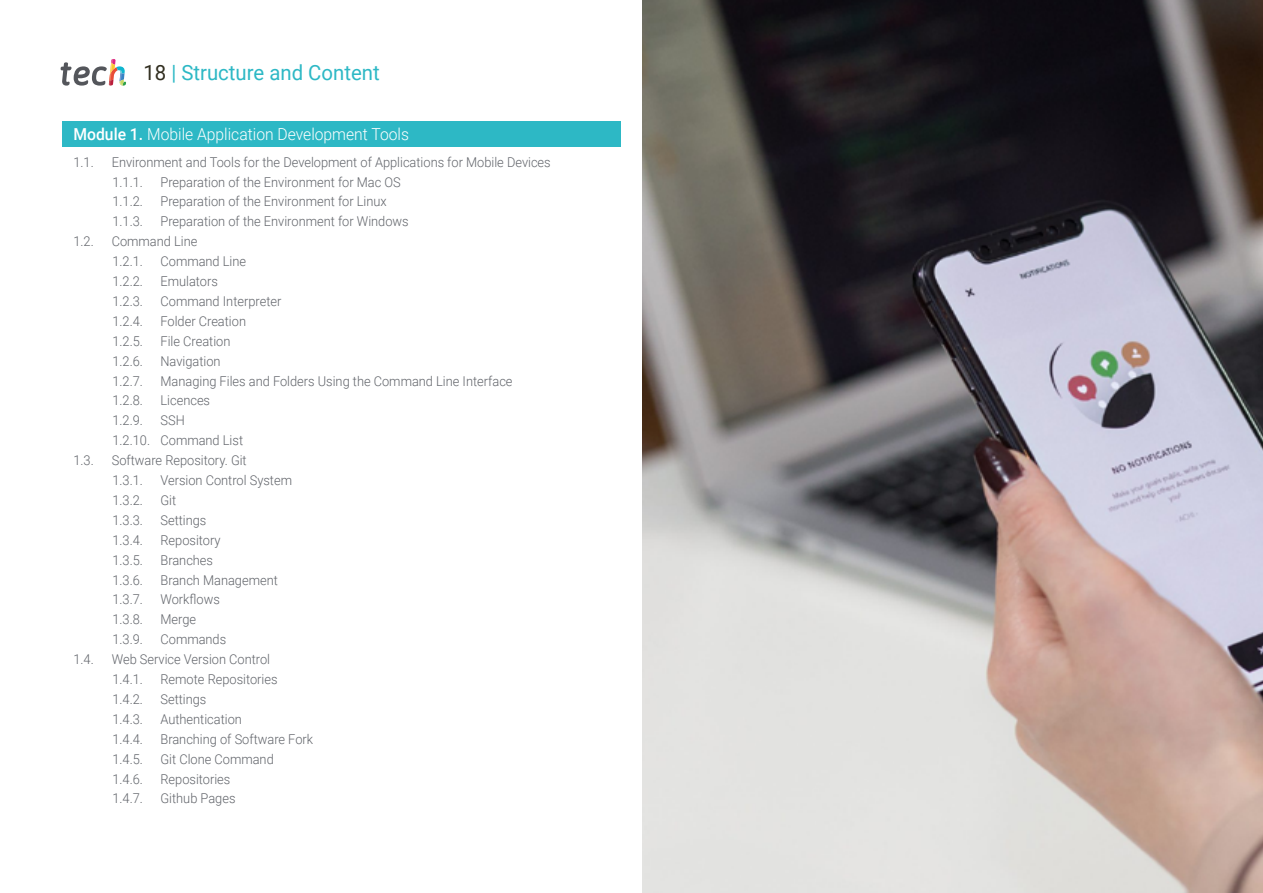
<style>
.page{position:relative;width:1263px;height:893px;background:#fff}
.page>*{position:absolute;margin:0;border:0;box-sizing:border-box;transform-origin:0 0}
.t1{font:21px "Roboto";color:#2db8c5}
.t2{font:300 16.5px "Roboto";color:#fff;scale:.95 1}
.t3{font:300 13.5px/20px "Roboto";color:#61646a;scale:.95 1}
.s1{color:#312e20}
.s2{font-weight:500}
</style>
<div class="page">
<svg style="left:61px;top:59px;width:65px;height:27px"></svg>
<img style="left:642px;top:0;width:621px;height:893px">
<div style="left:62px;top:121px;width:559px;height:25px;background:#2db8c5"></div>
<h1 class="t1" style="left:144px;top:57px;width:238px"><span class="s1">18</span> | Structure and Content</h1>
<p class="t2" style="left:73px;top:123px;width:355px"><span class="s2">Module 1.</span> Mobile Application Development Tools</p>
<p class="t3" style="left:73px;top:151px;width:23px">1.1.</p>
<p class="t3" style="left:112px;top:151px;width:464px">Environment and Tools for the Development of Applications for Mobile Devices<br>1.1.1.</p>
<p class="t3" style="left:160px;top:171px;width:254px">Preparation of the Environment for Mac OS</p>
<p class="t3" style="left:112px;top:191px;width:34px">1.1.2.</p>
<p class="t3" style="left:160px;top:191px;width:240px">Preparation of the Environment for Linux</p>
<p class="t3" style="left:112px;top:211px;width:34px">1.1.3.</p>
<p class="t3" style="left:160px;top:211px;width:263px">Preparation of the Environment for Windows</p>
<p class="t3" style="left:73px;top:231px;width:23px">1.2.</p>
<p class="t3" style="left:112px;top:231px;width:92px">Command Line<br>1.2.1.</p>
<p class="t3" style="left:160px;top:251px;width:92px">Command Line</p>
<p class="t3" style="left:112px;top:271px;width:34px">1.2.2.</p>
<p class="t3" style="left:160px;top:271px;width:62px">Emulators</p>
<p class="t3" style="left:112px;top:291px;width:34px">1.2.3.</p>
<p class="t3" style="left:160px;top:291px;width:129px">Command Interpreter</p>
<p class="t3" style="left:112px;top:311px;width:34px">1.2.4.</p>
<p class="t3" style="left:160px;top:311px;width:92px">Folder Creation</p>
<p class="t3" style="left:112px;top:330px;width:34px">1.2.5.</p>
<p class="t3" style="left:160px;top:330px;width:75px">File Creation</p>
<p class="t3" style="left:112px;top:350px;width:34px">1.2.6.</p>
<p class="t3" style="left:160px;top:350px;width:65px">Navigation</p>
<p class="t3" style="left:112px;top:370px;width:34px">1.2.7.</p>
<p class="t3" style="left:160px;top:370px;width:372px">Managing Files and Folders Using the Command Line Interface</p>
<p class="t3" style="left:112px;top:390px;width:34px">1.2.8.</p>
<p class="t3" style="left:160px;top:390px;width:54px">Licences</p>
<p class="t3" style="left:112px;top:410px;width:34px">1.2.9.</p>
<p class="t3" style="left:112px;top:410px;width:139px;text-indent:48px">SSH<br>1.2.10. Command List</p>
<p class="t3" style="left:73px;top:450px;width:23px">1.3.</p>
<p class="t3" style="left:112px;top:450px;width:144px">Software Repository. Git<br>1.3.1.</p>
<p class="t3" style="left:160px;top:470px;width:140px">Version Control System</p>
<p class="t3" style="left:112px;top:490px;width:34px">1.3.2.</p>
<p class="t3" style="left:160px;top:490px;width:18px">Git</p>
<p class="t3" style="left:112px;top:510px;width:34px">1.3.3.</p>
<p class="t3" style="left:160px;top:510px;width:50px">Settings</p>
<p class="t3" style="left:112px;top:529px;width:34px">1.3.4.</p>
<p class="t3" style="left:160px;top:529px;width:65px">Repository</p>
<p class="t3" style="left:112px;top:549px;width:34px">1.3.5.</p>
<p class="t3" style="left:160px;top:549px;width:57px">Branches</p>
<p class="t3" style="left:112px;top:569px;width:34px">1.3.6.</p>
<p class="t3" style="left:160px;top:569px;width:125px">Branch Management</p>
<p class="t3" style="left:112px;top:589px;width:34px">1.3.7.</p>
<p class="t3" style="left:160px;top:589px;width:64px">Workflows</p>
<p class="t3" style="left:112px;top:609px;width:34px">1.3.8.</p>
<p class="t3" style="left:160px;top:609px;width:39px">Merge</p>
<p class="t3" style="left:112px;top:629px;width:34px">1.3.9.</p>
<p class="t3" style="left:160px;top:629px;width:71px">Commands</p>
<p class="t3" style="left:73px;top:649px;width:23px">1.4.</p>
<p class="t3" style="left:112px;top:649px;width:168px">Web Service Version Control<br>1.4.1.</p>
<p class="t3" style="left:160px;top:669px;width:125px">Remote Repositories</p>
<p class="t3" style="left:112px;top:689px;width:34px">1.4.2.</p>
<p class="t3" style="left:160px;top:689px;width:50px">Settings</p>
<p class="t3" style="left:112px;top:709px;width:34px">1.4.3.</p>
<p class="t3" style="left:160px;top:709px;width:87px">Authentication</p>
<p class="t3" style="left:112px;top:728px;width:34px">1.4.4.</p>
<p class="t3" style="left:160px;top:728px;width:162px">Branching of Software Fork</p>
<p class="t3" style="left:112px;top:748px;width:34px">1.4.5.</p>
<p class="t3" style="left:160px;top:748px;width:121px">Git Clone Command</p>
<p class="t3" style="left:112px;top:768px;width:34px">1.4.6.</p>
<p class="t3" style="left:160px;top:768px;width:75px">Repositories</p>
<p class="t3" style="left:112px;top:788px;width:34px">1.4.7.</p>
<p class="t3" style="left:160px;top:788px;width:80px">Github Pages</p>
</div>
